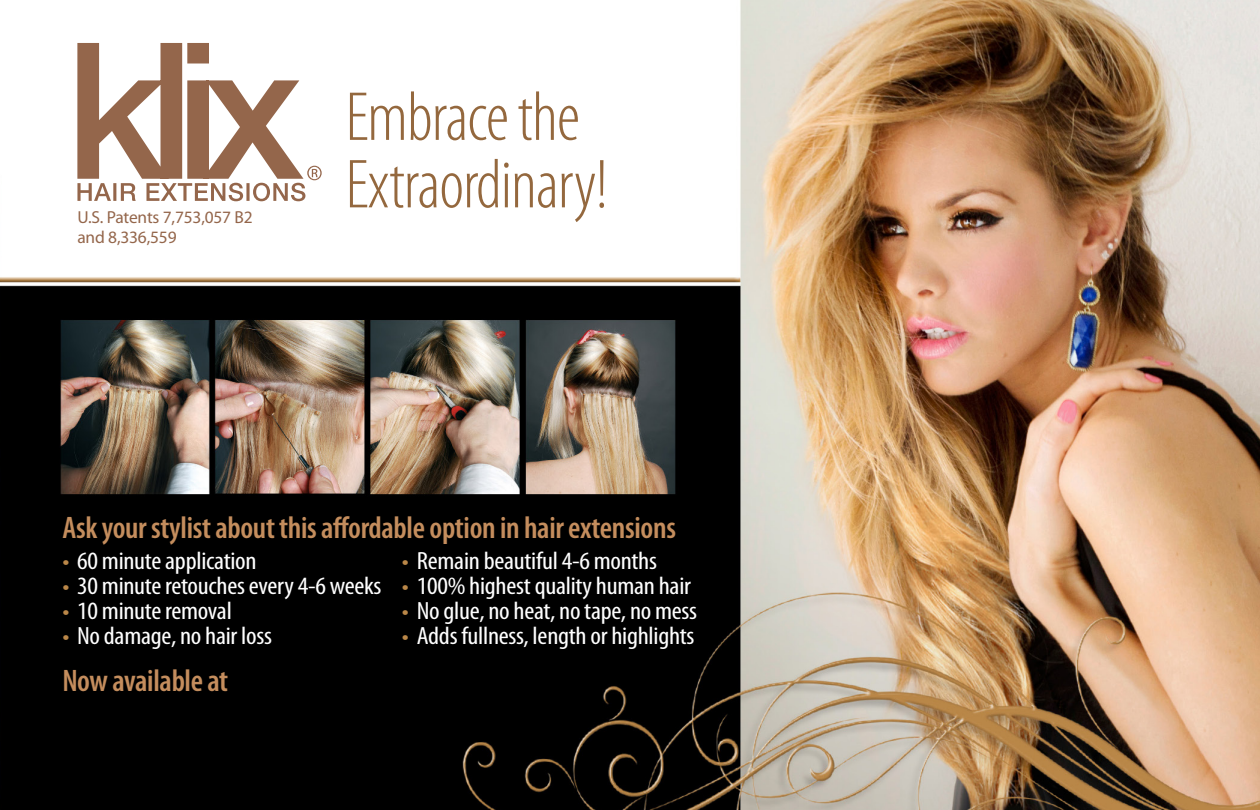
<style>
.page{position:relative;width:1260px;height:810px;background:#fff}
.page>*{position:absolute;margin:0;border:0;box-sizing:border-box;transform-origin:0 0}
.t1{font:300 condensed 70px/67.5px "Myriad Pro";letter-spacing:-.015em;color:#94683e}
.t2{font:600 condensed 31.25px "Myriad Pro";letter-spacing:-.01em;color:#c48d5d}
.t3{font:condensed 25px "Myriad Pro";letter-spacing:-.01em;color:#fff;scale:1.1 1}
.t4{font:17.5px/20px "Myriad Pro";letter-spacing:-.01em;color:#94664b}
.s1{color:#ba8748}
</style>
<div class="page">
<img style="left:0;top:0;width:1260px;height:810px">
<svg style="left:77px;top:43px;width:245px;height:158px"></svg>
<p class="t4" style="left:77px;top:208px;width:177px">U.S. Patents 7,753,057 B2 and 8,336,559</p>
<h1 class="t1" style="left:346px;top:85px;width:264px">Embrace the<br>Extraordinary!</h1>
<p class="t2" style="left:62px;top:511px;width:615px">Ask your stylist about this affordable option in hair extensions</p>
<p class="t3" style="left:62px;top:547px;width:178px"><span class="s1">•</span> 60 minute application</p>
<p class="t3" style="left:62px;top:572px;width:292px"><span class="s1">•</span> 30 minute retouches every 4-6 weeks</p>
<p class="t3" style="left:62px;top:597px;width:156px"><span class="s1">•</span> 10 minute removal</p>
<p class="t3" style="left:62px;top:622px;width:192px"><span class="s1">•</span> No damage, no hair loss</p>
<p class="t2" style="left:62px;top:663px;width:167px">Now available at</p>
<p class="t3" style="left:402px;top:547px;width:233px"><span class="s1">•</span> Remain beautiful 4-6 months</p>
<p class="t3" style="left:402px;top:572px;width:264px"><span class="s1">•</span> 100% highest quality human hair</p>
<p class="t3" style="left:402px;top:597px;width:270px"><span class="s1">•</span> No glue, no heat, no tape, no mess</p>
<p class="t3" style="left:402px;top:622px;width:267px"><span class="s1">•</span> Adds fullness, length or highlights</p>
</div>
